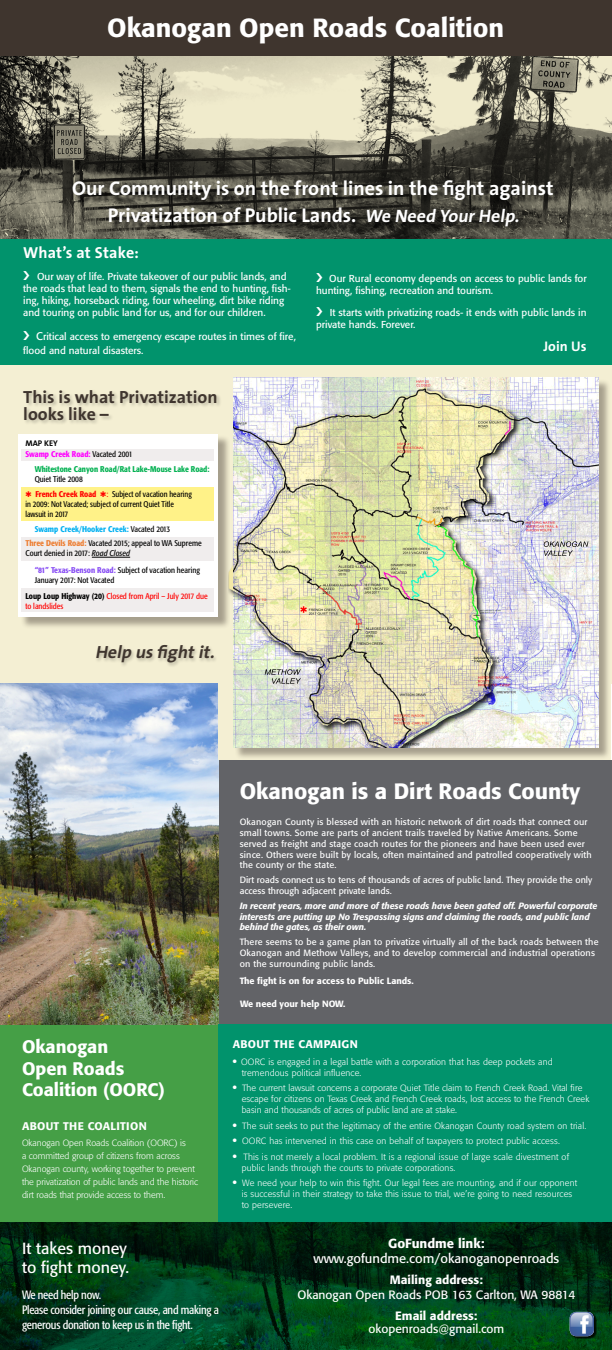
<style>
.page{position:relative;width:612px;height:1350px;background:#fff}
.page>*{position:absolute;margin:0;border:0;box-sizing:border-box;transform-origin:0 0}
.t1{font:500 26px "Formata";color:#fff}
.t2{font:500 22px "Formata";color:#fff}
.t3{font:700 20px/27px "The Sans";color:#fff;text-align:center}
.t4{font:500 18px/21.6px "Formata";color:#fff}
.t5{font:700 17.7px/16.7px "The Sans";color:#3f352e}
.t6{font:italic 700 17.7px "The Sans";color:#3f352e}
.t7{font:16px/19.2px "Formata";color:#fff}
.t8{font:700 16px "The Sans";letter-spacing:.01em;color:#fff}
.t9{font:700 14px "The Sans";letter-spacing:.01em;color:#fff}
.t10{font:13px "Formata";color:#fff}
.t11{font:500 13px "Formata";color:#fff}
.t12{font:condensed 12px/15px "Formata";letter-spacing:-.02em;color:#fff}
.t13{font:12px "Formata";color:#fff}
.t14{font:500 12px "Formata";color:#fff}
.t15{font:500 11px "Formata";letter-spacing:.03em;color:#fff}
.t16{font:10px/12px "Formata";color:#fff}
.t17{font:300 9px/11px "Formata";letter-spacing:.02em;color:#fff}
.t18{font:9px/10.8px "Formata";letter-spacing:.02em;color:#fff}
.t19{font:300 9px/13px "Formata";color:#fff}
.t20{font:italic 500 9px/10.8px "Formata";letter-spacing:-.01em;color:#fff}
.t21{font:9px/10.8px "Formata";color:#fff}
.t22{font:500 9px "Formata";color:#fff}
.t23{font:condensed 8.3px/14.5px "Formata";color:#000}
.t24{font:condensed 8.3px/16.6px "Formata";color:#f00}
.t25{font:500 condensed 8.3px/14.5px "Formata";color:#00b050}
.t26{font:8.3px "The Sans Bold Caps";color:#000}
.s1{font-size:18px}
.s2{font-size:11px}
.s3{color:#f0f}
.s4{font-weight:400;color:#000}
.s5{color:#f00}
.s6{font-weight:500;color:#f00}
.s7{font-weight:500;color:#00b0f0}
.s8{font-weight:500;color:#ed7d31}
.s9{font-style:italic}
.s10{font-weight:500;color:#884ef4}
.s11{color:#000}
.s12{font-weight:500;color:#000}
</style>
<div class="page">
<div style="left:219px;top:760px;width:393px;height:264px;background:#626367"></div>
<div style="left:0;top:1024px;width:219px;height:326px;background:#459f46"></div>
<div style="left:0;top:239px;width:612px;height:126px;background:#01936c"></div>
<svg style="left:0;top:56px;width:612px;height:183px;background:#888573"></svg>
<div style="left:0;top:365px;width:611px;height:319px;background:#f4efd3"></div>
<img style="left:0;top:684px;width:219px;height:340px">
<div style="left:219px;top:369px;width:392px;height:391px;background:#f4efd3"></div>
<div style="left:75px;top:183px;width:487px;height:52px;background:#000;opacity:.75"></div>
<div style="left:20px;top:435px;width:210px;height:194px;background:#3f352e;opacity:.43"></div>
<div style="left:18px;top:434px;width:200px;height:183px;background:#fff"></div>
<div style="left:22px;top:487px;width:192px;height:34px;background:#fff288"></div>
<div style="left:22px;top:449px;width:192px;height:12px;background:#f0eded"></div>
<div style="left:22px;top:537px;width:192px;height:24px;background:#f0eded"></div>
<div style="left:22px;top:588px;width:192px;height:24px;background:#f0eded"></div>
<hr style="left:92px;top:557px;width:38px;height:1px;background:#000">
<div style="left:234px;top:379px;width:377px;height:381px;background:#3f352e;opacity:.42"></div>
<img style="left:233px;top:378px;width:365px;height:370px">
<div style="left:229px;top:384px;width:292px;height:363px;background:#000;opacity:.82"></div>
<img style="left:229px;top:386px;width:285px;height:361px">
<svg style="left:300px;top:606px;width:7px;height:7px"></svg>
<svg style="left:544px;top:541px;width:44px;height:15px"></svg>
<svg style="left:265px;top:669px;width:36px;height:15px"></svg>
<div style="left:23px;top:389px;width:199px;height:36px;background:#000;opacity:.23"></div>
<div style="left:0;top:0;width:612px;height:56px;background:#3f352e"></div>
<div style="left:94px;top:644px;width:124px;height:23px;background:#000;opacity:.24"></div>
<div style="left:219px;top:1024px;width:393px;height:231px;background:#01936c"></div>
<svg style="left:0;top:1222px;width:612px;height:128px;background:#003616"></svg>
<div style="left:570px;top:1312px;width:27px;height:27px;background:#000;opacity:.89"></div>
<img style="left:570px;top:1312px;width:24px;height:24px">
<h1 class="t1" style="left:107px;top:11px;width:398px">Okanogan Open Roads Coalition</h1>
<h3 class="t3" style="left:72px;top:174px;width:483px">Our Community is on the front lines in the fight against<br>Privatization of Public Lands. <span class="s1">We Need YourHelp.</span></h3>
<h3 class="t8" style="left:23px;top:239px;width:117px">What’s at Stake:</h3>
<p class="t16" style="left:23px;top:271px;width:269px;text-indent:14px">Our way of life. Private takeover of our public lands, and the roads that lead to them, signals the end to hunting, fish&shy;ing, hiking, horseback riding, four wheeling, dirt bike riding and touring on public land for us, and for our children.</p>
<p class="t16" style="left:23px;top:330px;width:274px;line-height:13.2px;text-indent:13px"><span class="s2">C</span>ritical access to emergency escape routes in times of fire, flood and natural disasters.</p>
<h3 class="t5" style="left:23px;top:388px;width:196px">This is what Privatization looks like –</h3>
<p class="t26" style="left:25px;top:436px;width:34px">MAP KEY</p>
<p class="t25" style="left:35px;top:447px;width:176px;text-indent:-9px"><span class="s3">Swamp Creek Road:</span> <span class="s4">Vacated 2001<br></span>Whitestone Canyon Road/Rat Lake-Mouse Lake Road:</p>
<p class="t23" style="left:25px;top:472px;width:168px;text-indent:9px">Quiet Title 2008<br><span class="s5">✱</span> <span class="s6">French Creek Road</span> <span class="s5">✱:</span> Subject of vacation hearing</p>
<p class="t23" style="left:25px;top:499px;width:150px;line-height:10.3px">in 2009: Not Vacated; subject of current Quiet Title lawsuit in 2017</p>
<p class="t23" style="left:25px;top:522px;width:178px;text-indent:9px"><span class="s7">Swamp Creek/Hooker Creek:</span> Vacated 2013<br><span class="s8">Three Devils Road:</span> Vacated 2015; appeal to WA Supreme</p>
<p class="t23" style="left:35px;top:545px;width:167px;line-height:16.6px;text-indent:-9px">Court denied in 2017: <span class="s9">Road Closed<br></span><span class="s10">“81” Texas-Benson Road:</span> Subject of vacation hearing</p>
<p class="t24" style="left:25px;top:572px;width:184px;text-indent:9px"><span class="s11">January 2017: Not Vacated<br></span><span class="s12">Loup Loup Highway (20)</span> Closed from April – July 2017 due</p>
<p class="t24" style="left:25px;top:598px;width:40px">to landslides</p>
<h3 class="t6" style="left:95px;top:638px;width:126px">Help usfightit.</h3>
<p class="t16" style="left:316px;top:273px;width:272px;text-indent:13px">Our Rural economy depends on access to public lands for hunting, fishing, recreation and tourism.</p>
<p class="t16" style="left:316px;top:307px;width:272px;text-indent:14px">It starts with privatizing roads- it ends with public lands in private hands. Forever.</p>
<h3 class="t9" style="left:543px;top:335px;width:45px">Join Us</h3>
<h2 class="t2" style="left:240px;top:778px;width:342px">Okanogan is a Dirt Roads County</h2>
<h3 class="t4" style="left:22px;top:1036px;width:144px">Okanogan<br>Open Roads<br>Coalition (OORC)</h3>
<p class="t15" style="left:22px;top:1119px;width:126px">ABOUT THE COALITION</p>
<p class="t19" style="left:22px;top:1136px;width:178px">Okanogan Open Roads Coalition (OORC) is<br>a committed group of citizens from across Okanogan county, working together to prevent the privatization of public lands and the historic dirt roads that provide access to them.</p>
<p class="t18" style="left:240px;top:817px;width:354px">Okanogan County is blessed with an historic network of dirt roads that connect our small towns. Some are parts of ancient trails traveled by Native Americans. Some served as freight and stage coach routes for the pioneers and have been used ever since. Others were built by locals, often maintained and patrolled cooperatively with the county or the state.</p>
<p class="t21" style="left:240px;top:875px;width:354px">Dirt roads connect us to tens of thousands of acres of public land. They provide the only access through adjacent private lands.</p>
<p class="t20" style="left:240px;top:900px;width:359px">In recent years, more and more of these roads have been gated off. Powerful corporate interests are putting up No Trespassing signs and claiming the roads, and public land behind the gates, as their own.</p>
<p class="t18" style="left:240px;top:937px;width:360px">There seems to be a game plan to privatize virtually all of the back roads between the<br>Okanogan and Methow Valleys, and to develop commercial and industrial operations on the surrounding public lands.</p>
<p class="t22" style="left:240px;top:975px;width:176px">The fight is on for access to Public Lands.</p>
<p class="t22" style="left:240px;top:998px;width:107px">We need your help NOW.</p>
<p class="t15" style="left:233px;top:1037px;width:127px">ABOUT THE CAMPAIGN</p>
<p class="t17" style="left:242px;top:1056px;width:313px;text-indent:-9px">● OORC is engaged in a legal battle with a corporation that has deep pockets and tremendous political influence.</p>
<p class="t17" style="left:242px;top:1083px;width:349px;text-indent:-9px">● The current lawsuit concerns a corporate Quiet Title claim to French Creek Road. Vital fire escape for citizens on Texas Creek and French Creek roads, lost access to the French Creek basin and thousands of acres of public land are at stake.</p>
<p class="t17" style="left:233px;top:1120px;width:355px">● The suit seeks to put the legitimacy of the entire Okanogan County road system on trial.</p>
<p class="t17" style="left:233px;top:1136px;width:329px">● OORC has intervened in this case on behalf of taxpayers to protect public access.</p>
<p class="t17" style="left:242px;top:1151px;width:329px;text-indent:-9px">● This is not merely a local problem. It is a regional issue of large scale divestment of public lands through the courts to private corporations.</p>
<p class="t17" style="left:242px;top:1178px;width:337px;text-indent:-9px">● We need your help to win this fight. Our legal fees are mounting, and if our opponent is successful in their strategy to take this issue to trial, we’re going to need resources to persevere.</p>
<h3 class="t7" style="left:22px;top:1238px;width:109px">It takes money to fight money.</h3>
<h3 class="t11" style="left:388px;top:1236px;width:98px">GoFundme link:</h3>
<h3 class="t10" style="left:313px;top:1251px;width:247px">www.gofundme.com/okanoganopenroads</h3>
<h3 class="t14" style="left:390px;top:1273px;width:94px">Mailing address:</h3>
<h3 class="t13" style="left:297px;top:1288px;width:279px">Okanogan Open Roads POB 163 Carlton, WA 98814</h3>
<h3 class="t14" style="left:395px;top:1309px;width:84px">Email address:</h3>
<h3 class="t13" style="left:368px;top:1322px;width:137px">okopenroads@gmail.com</h3>
<h3 class="t12" style="left:22px;top:1287px;width:198px">We need help now.<br>Please consider joining our cause, and making a generous donation to keep us in the fight.</h3>
</div>
